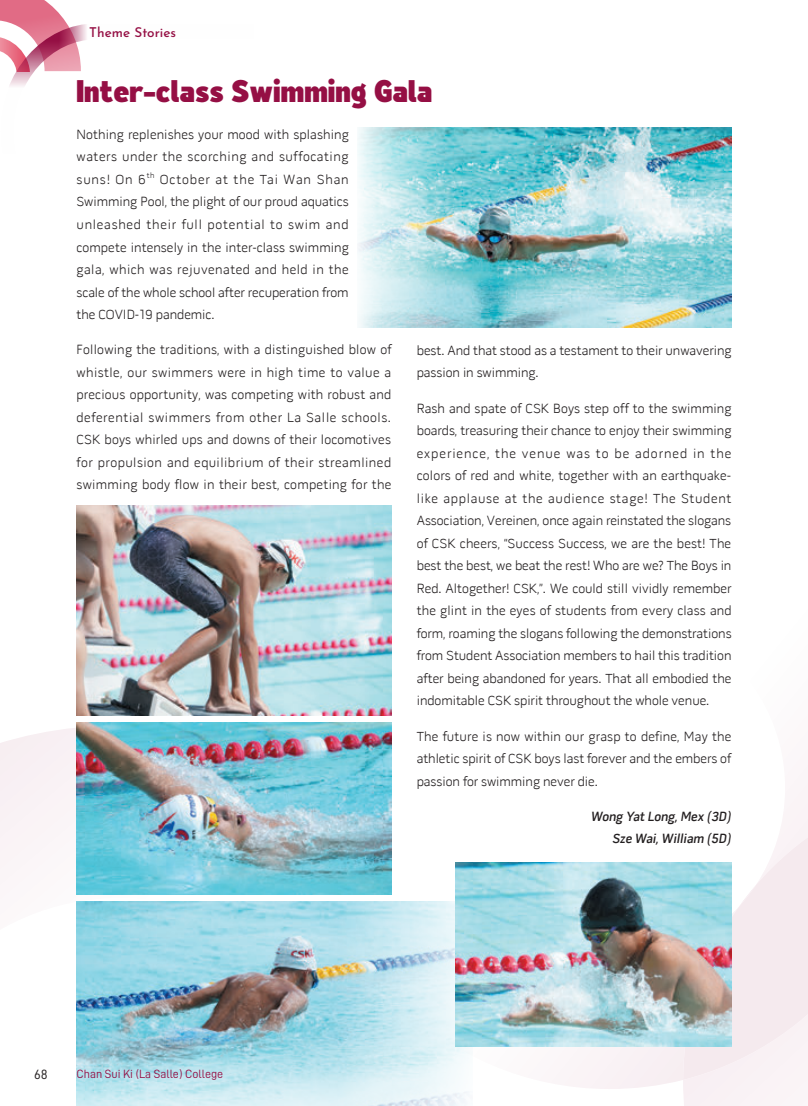
<style>
.page{position:relative;width:808px;height:1106px;background:#fff}
.page>*{position:absolute;margin:0;border:0;box-sizing:border-box;transform-origin:0 0}
.title1{font:700 30px "Kageno";color:#950f44}
.英文text{font:300 13.5px/22.5px "Pill Gothic 600 mg";color:#231f20;text-align:justify}
.name{font:13.5px "Pill Gothic 600 mg Semibd Obq";color:#231f20}
.t1{font:500 13.5px "Josefin Sans";color:#950f44}
.t2{font:13.5px "D DIN PRO Regular";color:#231f20}
.t3{font:12px "D DIN PRO Regular";color:#950f44}
.英文text-2{font:300 7.8px "Pill Gothic 600 mg";color:#231f20}
</style>
<div class="page">
<svg style="left:0;top:0;width:87px;height:86px"></svg>
<svg style="left:0;top:725px;width:308px;height:381px"></svg>
<svg style="left:308px;top:505px;width:375px;height:584px"></svg>
<svg style="left:683px;top:783px;width:125px;height:323px;fill:#faf3f6"></svg>
<svg style="left:683px;top:789px;width:125px;height:291px;fill:#f5eaee"></svg>
<img style="left:357px;top:128px;width:374px;height:199px">
<img style="left:77px;top:901px;width:395px;height:205px">
<img style="left:77px;top:722px;width:314px;height:172px">
<img style="left:77px;top:505px;width:314px;height:210px">
<img style="left:455px;top:862px;width:276px;height:184px">
<p class="t1" style="left:89px;top:21px;width:88px">Theme Stories</p>
<p class="title1" style="left:77px;top:72px;width:357px">Inter-class Swimming Gala</p>
<p class="英文text" style="left:77px;top:123px;width:274px">Nothing replenishes your mood with splashing waters under the scorching and suffocating suns! On 6</p>
<p class="英文text-2" style="left:147px;top:170px;width:9px">th</p>
<p class="英文text" style="left:77px;top:168px;width:274px;text-indent:83px">October at the Tai Wan Shan Swimming Pool, the plight of our proud aquatics unleashed their full potential to swim and compete intensely in the inter-class swimming gala, which was rejuvenated and held in the scale of the whole school after recuperation from the COVID-19 pandemic.</p>
<p class="英文text" style="left:77px;top:338px;width:316px">Following the traditions, with a distinguished blow of whistle, our swimmers were in high time to value a precious opportunity, was competing with robust and deferential swimmers from other La Salle schools.<br>CSK boys whirled ups and downs of their locomotives for propulsion and equilibrium of their streamlined swimming body flow in their best, competing for the</p>
<p class="英文text" style="left:417px;top:339px;width:316px">best. And that stood as a testament to their unwavering passion in swimming.</p>
<p class="英文text" style="left:417px;top:397px;width:316px">Rash and spate of CSK Boys step off to the swimming boards, treasuring their chance to enjoy their swimming experience, the venue was to be adorned in the colors of red and white, together with an earthquake&shy;like applause at the audience stage! The Student Association, Vereinen, once again reinstated the slogans of CSK cheers, “Success Success, we are the best! The best the best, we beat the rest! Who are we? The Boys in Red. Altogether! CSK,”. We could still vividly remember the glint in the eyes of students from every class and form, roaming the slogans following the demonstrations from Student Association members to hail this tradition after being abandoned for years. That all embodied the indomitable CSK spirit throughout the whole venue.</p>
<p class="英文text" style="left:417px;top:725px;width:316px">The future is now within our grasp to define, May the athletic spirit of CSK boys last forever and the embers of passion for swimming never die.</p>
<p class="name" style="left:591px;top:808px;width:142px">Wong Yat Long, Mex (3D)</p>
<p class="name" style="left:613px;top:830px;width:120px">Sze Wai, William (5D)</p>
<p class="t2" style="left:34px;top:1067px;width:15px">68</p>
<p class="t3" style="left:77px;top:1067px;width:148px">Chan Sui Ki (La Salle) College</p>
</div>
